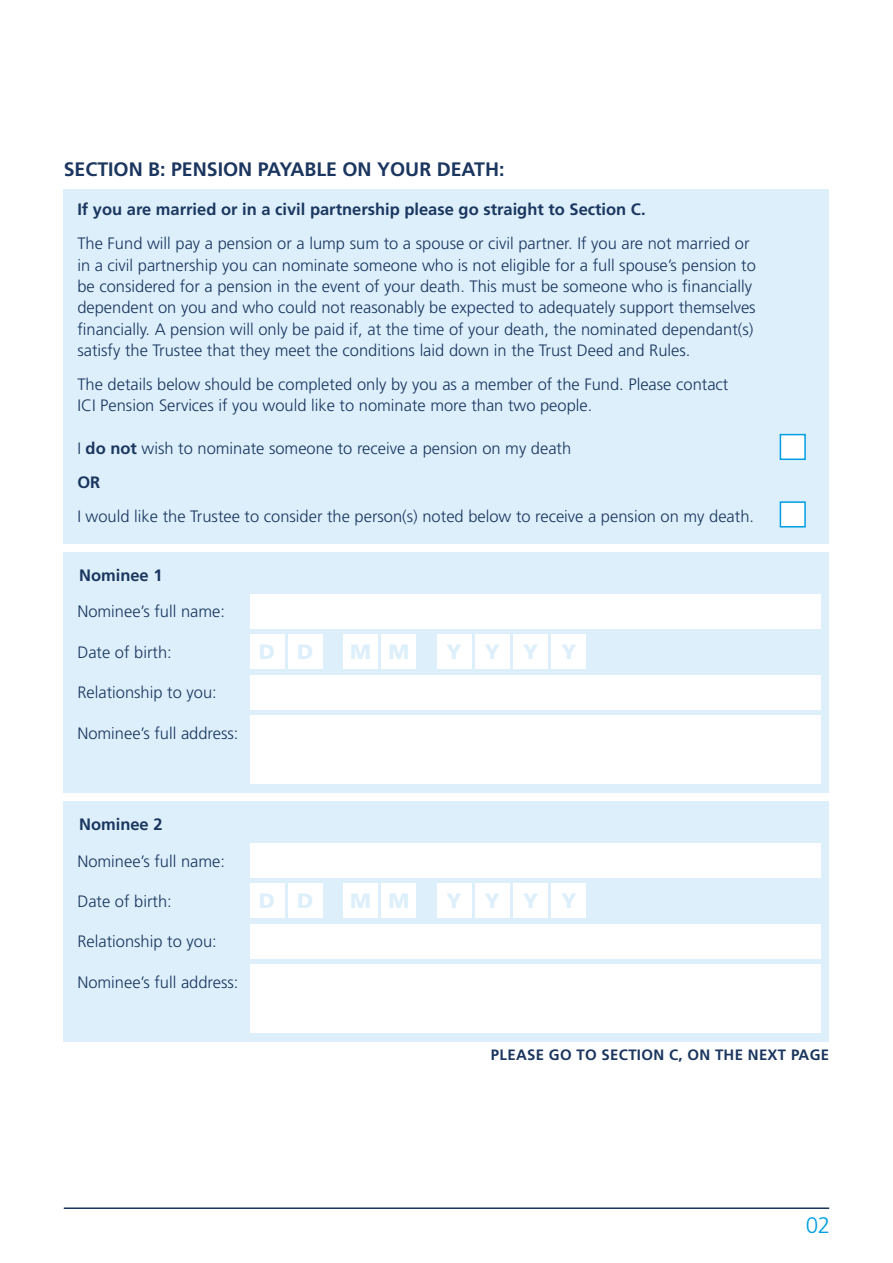
<style>
.page{position:relative;width:893px;height:1263px;background:#fff}
.page>*{position:absolute;margin:0;border:0;box-sizing:border-box;transform-origin:0 0}
.t1{font:300 22.5px "Frutiger LT Std";color:#009fe3}
.t2{font:900 20.85px "Frutiger LT Std";letter-spacing:1.115em;color:#dceffb}
.t3{font:700 19.5px "Frutiger LT Std";color:#1b365f}
.t4{font:300 16.5px/21.3px "Frutiger LT Std";color:#1b365f}
.t5{font:700 16.5px "Frutiger LT Std";color:#1b365f}
.t6{font:700 15px "Frutiger LT Std";letter-spacing:.02em;color:#1b365f}
.s1{font-weight:700}
</style>
<div class="page">
<hr style="left:64px;top:1207px;width:765px;height:2px;background:#1b365f">
<div style="left:64px;top:190px;width:765px;height:354px;background:#dceffb"></div>
<div style="left:780px;top:434px;width:26px;height:26px;background:#fff;border:2px solid #009fe3"></div>
<div style="left:780px;top:501px;width:26px;height:26px;background:#fff;border:2px solid #009fe3"></div>
<div style="left:64px;top:552px;width:765px;height:241px;background:#dceffb"></div>
<div style="left:64px;top:801px;width:765px;height:241px;background:#dceffb"></div>
<div style="left:250px;top:594px;width:571px;height:34px;background:#fff"></div>
<div style="left:250px;top:843px;width:571px;height:34px;background:#fff"></div>
<div style="left:250px;top:675px;width:571px;height:34px;background:#fff"></div>
<div style="left:250px;top:924px;width:571px;height:34px;background:#fff"></div>
<div style="left:250px;top:715px;width:571px;height:68px;background:#fff"></div>
<div style="left:250px;top:965px;width:571px;height:68px;background:#fff"></div>
<div style="left:250px;top:635px;width:34px;height:34px;background:#fff"></div>
<div style="left:344px;top:635px;width:34px;height:34px;background:#fff"></div>
<div style="left:437px;top:635px;width:34px;height:34px;background:#fff"></div>
<div style="left:514px;top:635px;width:34px;height:34px;background:#fff"></div>
<div style="left:288px;top:635px;width:34px;height:34px;background:#fff"></div>
<div style="left:382px;top:635px;width:34px;height:34px;background:#fff"></div>
<div style="left:475px;top:635px;width:34px;height:34px;background:#fff"></div>
<div style="left:552px;top:635px;width:34px;height:34px;background:#fff"></div>
<div style="left:250px;top:884px;width:34px;height:34px;background:#fff"></div>
<div style="left:344px;top:884px;width:34px;height:34px;background:#fff"></div>
<div style="left:437px;top:884px;width:34px;height:34px;background:#fff"></div>
<div style="left:514px;top:884px;width:34px;height:34px;background:#fff"></div>
<div style="left:288px;top:884px;width:34px;height:34px;background:#fff"></div>
<div style="left:382px;top:884px;width:34px;height:34px;background:#fff"></div>
<div style="left:475px;top:884px;width:34px;height:34px;background:#fff"></div>
<div style="left:552px;top:884px;width:34px;height:34px;background:#fff"></div>
<p class="t3" style="left:64px;top:158px;width:442px">SECTION B: PENSION PAYABLE ON YOUR DEATH:</p>
<p class="t5" style="left:77px;top:200px;width:570px">If you are married or in a civil partnership please go straight to Section C.</p>
<p class="t4" style="left:77px;top:233px;width:680px">The Fund will pay a pension or a lump sum to a spouse or civil partner. If you are not married or in a civil partnership you can nominate someone who is not eligible for a full spouse’s pension to be considered for a pension in the event of your death. This must be someone who is financially dependent on you and who could not reasonably be expected to adequately support themselves financially. A pension will only be paid if, at the time of your death, the nominated dependant(s) satisfy the Trustee that they meet the conditions laid down in the Trust Deed and Rules.</p>
<p class="t4" style="left:77px;top:374px;width:652px">The details below should be completed only by you as a member of the Fund. Please contact<br>ICI Pension Services if you would like to nominate more than two people.</p>
<p class="t4" style="left:77px;top:431px;width:495px;line-height:34px">I <span class="s1">do not</span> wish to nominate someone to receive a pension on my death<br><span class="s1">OR</span></p>
<p class="t4" style="left:77px;top:506px;width:678px">I would like the Trustee to consider the person(s) noted below to receive a pension on my death.</p>
<p class="t5" style="left:79px;top:565px;width:85px">Nominee 1</p>
<p class="t4" style="left:77px;top:601px;width:149px">Nominee’s full name:</p>
<p class="t4" style="left:77px;top:642px;width:96px">Date of birth:</p>
<p class="t4" style="left:77px;top:682px;width:141px">Relationship to you:</p>
<p class="t4" style="left:77px;top:722px;width:163px">Nominee’s full address:</p>
<p class="t2" style="left:259px;top:639px;width:56px">D D</p>
<p class="t2" style="left:350px;top:639px;width:61px">M M</p>
<p class="t2" style="left:447px;top:639px;width:131px">YYYY</p>
<p class="t5" style="left:79px;top:814px;width:85px">Nominee 2</p>
<p class="t4" style="left:77px;top:850px;width:149px">Nominee’s full name:</p>
<p class="t4" style="left:77px;top:891px;width:96px">Date of birth:</p>
<p class="t4" style="left:77px;top:931px;width:141px">Relationship to you:</p>
<p class="t4" style="left:77px;top:971px;width:163px">Nominee’s full address:</p>
<p class="t2" style="left:259px;top:888px;width:56px">D D</p>
<p class="t2" style="left:350px;top:888px;width:61px">M M</p>
<p class="t2" style="left:447px;top:888px;width:131px">YYYY</p>
<p class="t6" style="left:491px;top:1045px;width:340px">PLEASE GO TO SECTION C, ON THE NEXT PAGE</p>
<h1 class="t1" style="left:806px;top:1213px;width:26px">02</h1>
</div>
